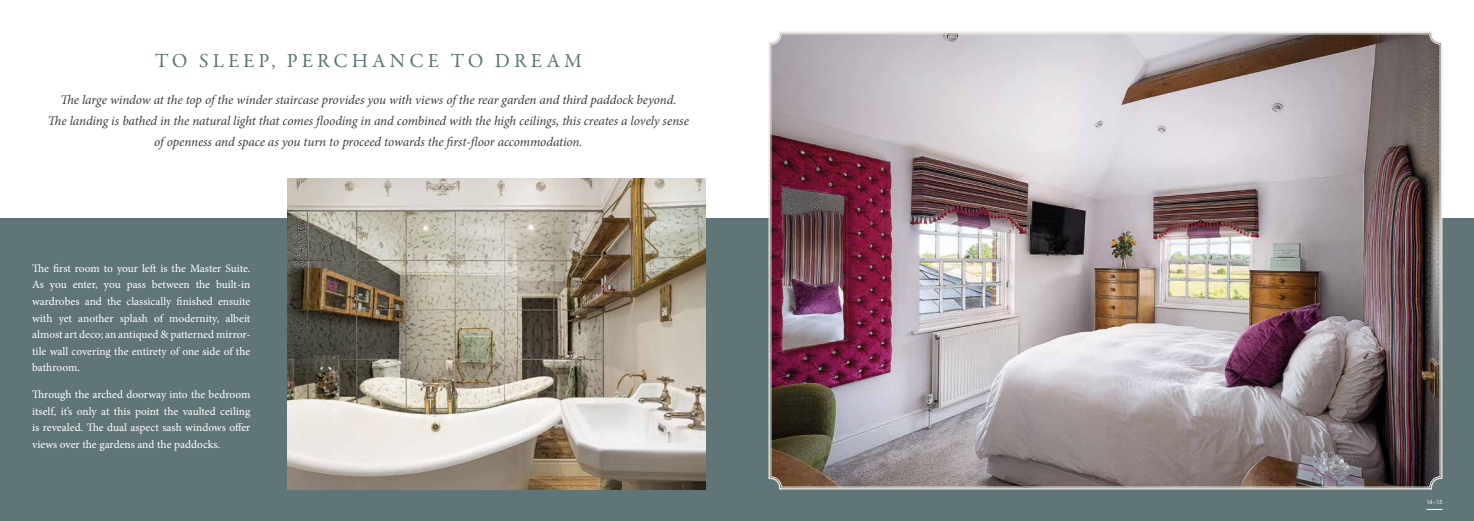
<style>
.page{position:relative;width:1474px;height:521px;background:#fff}
.page>*{position:absolute;margin:0;border:0;box-sizing:border-box;transform-origin:0 0}
.t1{font:20.12px "Garamond Premr Pro";letter-spacing:.2em;color:#5f7577}
.t2{font:italic 13.12px/21px "Minion Pro";letter-spacing:-.01em;color:#3c3c3b;text-align:center}
.t3{font:11.38px/16.6px "Minion Pro";color:#fff;text-align:justify}
.t4{font:6.12px "Futura PT";color:#fff}
</style>
<div class="page">
<div style="left:0;top:218px;width:1473px;height:303px;background:#5f7577"></div>
<svg style="left:1426px;top:509px;width:16px;height:1px"></svg>
<img style="left:768px;top:31px;width:674px;height:459px">
<img style="left:287px;top:179px;width:418px;height:310px">
<h1 class="t1" style="left:155px;top:48px;width:428px">TO SLEEP, PERCHANCE TO DREAM</h1>
<p class="t2" style="left:48px;top:89px;width:642px">The large window at the top of the winder staircase provides you with views of the rear garden and third paddock beyond.<br>The landing is bathed in the natural light that comes flooding in and combined with the high ceilings, this creates a lovely sense of openness and space as you turn to proceed towards the first-floor accommodation.</p>
<p class="t3" style="left:32px;top:260px;width:220px">The first room to your left is the Master Suite.<br>As you enter, you pass between the built-in wardrobes and the classically finished ensuite with yet another splash of modernity, albeit almost art deco; an antiqued &amp; patterned mirror&shy;tile wall covering the entirety of one side of the bathroom.</p>
<p class="t3" style="left:32px;top:386px;width:220px">Through the arched doorway into the bedroom itself, it’s only at this point the vaulted ceiling is revealed. The dual aspect sash windows offer views over the gardens and the paddocks.</p>
<p class="t4" style="left:1426px;top:499px;width:17px">14–15</p>
</div>
